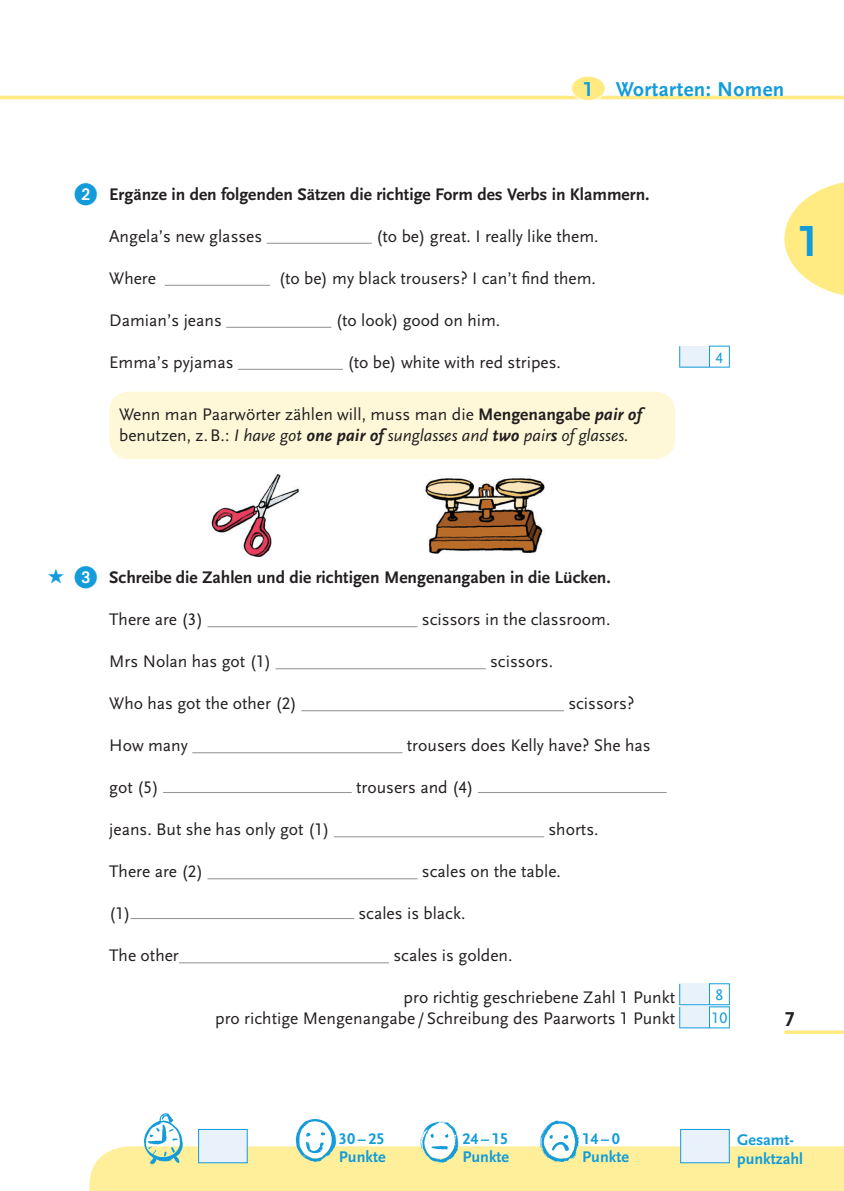
<style>
.page{position:relative;width:844px;height:1191px;background:#fff}
.page>*{position:absolute;margin:0;border:0;box-sizing:border-box;transform-origin:0 0}
.t1{font:700 45.5px "Scala Sans Figures";color:#139cd9}
.t2{font:700 21px "Scala Sans";letter-spacing:.02em;color:#139cd9}
.t3{font:700 21px "Scala Sans Figures";color:#231f20}
.t4{font:17.5px/21px "Scala Sans";color:#231f20}
.t5{font:700 17.5px "Scala Sans";color:#231f20}
.t6{font:700 16.1px/18.2px "Scala Sans";color:#139cd9}
.t7{font:700 16.1px "Scala Sans Figures";color:#139cd9}
.t8{font:15.75px/23.1px "Scala Sans Caps";color:#139cd9}
.s1{font-family:"Scala Sans Figures"}
.s2{font-weight:700}
.s3{font-weight:700;font-style:italic}
.s4{font-style:italic}
.s5{font-family:"Scala Sans Caps"}
</style>
<div class="page">
<hr style="left:0;top:96px;width:843px;height:3px;background:#ffeb82">
<div style="left:571px;top:76px;width:34px;height:25px;background:#ffeb82;border-radius:50%"></div>
<div style="left:570px;top:76px;width:35px;height:25px;border:1px solid #fff;border-radius:50%"></div>
<svg style="left:784px;top:1030px;width:59px;height:4px"></svg>
<svg style="left:784px;top:182px;width:59px;height:113px"></svg>
<hr style="left:267px;top:243px;width:105px;height:1px;background:#939598">
<hr style="left:165px;top:285px;width:105px;height:1px;background:#939598">
<hr style="left:226px;top:327px;width:105px;height:1px;background:#939598">
<hr style="left:238px;top:369px;width:105px;height:1px;background:#939598">
<hr style="left:207px;top:626px;width:210px;height:1px;background:#939598">
<hr style="left:275px;top:668px;width:210px;height:1px;background:#939598">
<hr style="left:301px;top:710px;width:263px;height:1px;background:#939598">
<hr style="left:192px;top:752px;width:210px;height:1px;background:#939598">
<hr style="left:334px;top:836px;width:210px;height:1px;background:#939598">
<hr style="left:207px;top:878px;width:210px;height:1px;background:#939598">
<hr style="left:179px;top:962px;width:210px;height:1px;background:#939598">
<div style="left:109px;top:392px;width:566px;height:67px;background:#fef8d8;border-radius:20px"></div>
<hr style="left:163px;top:792px;width:188px;height:1px;background:#939598">
<hr style="left:478px;top:792px;width:188px;height:1px;background:#939598">
<hr style="left:131px;top:918px;width:223px;height:1px;background:#939598">
<div style="left:679px;top:346px;width:30px;height:21px;background:#e9f2fa"></div>
<svg style="left:679px;top:346px;width:1px;height:21px"></svg>
<hr style="left:679px;top:367px;width:30px;height:1px;background:#139cd9">
<svg style="left:708px;top:346px;width:21px;height:22px"></svg>
<div style="left:679px;top:983px;width:30px;height:21px;background:#e9f2fa"></div>
<hr style="left:679px;top:1004px;width:30px;height:1px;background:#139cd9">
<div style="left:679px;top:1006px;width:30px;height:21px;background:#e9f2fa"></div>
<svg style="left:679px;top:983px;width:1px;height:44px"></svg>
<hr style="left:679px;top:1027px;width:30px;height:1px;background:#139cd9">
<svg style="left:708px;top:983px;width:21px;height:45px"></svg>
<img style="left:159px;top:1113px;width:15px;height:8px">
<img style="left:306px;top:1118px;width:18px;height:3px">
<img style="left:211px;top:473px;width:88px;height:84px">
<img style="left:425px;top:478px;width:120px;height:76px">
<svg style="left:89px;top:1121px;width:755px;height:70px"></svg>
<p class="t2" style="left:582px;top:81px;width:203px"><span class="s1">1</span> Wortarten: Nomen</p>
<p class="t5" style="left:109px;top:187px;width:542px">Ergänze in den folgenden Sätzen die richtige Form des Verbs in Klammern.</p>
<p class="t4" style="left:109px;top:226px;width:155px">Angela’s new glasses</p>
<p class="t4" style="left:376px;top:226px;width:224px">(to be) great. I really like them.</p>
<p class="t4" style="left:109px;top:268px;width:48px">Where</p>
<p class="t4" style="left:278px;top:268px;width:319px">(to be) my black trousers? I can’t find them.</p>
<p class="t4" style="left:109px;top:310px;width:114px">Damian’s jeans</p>
<p class="t4" style="left:335px;top:310px;width:166px">(to look) good on him.</p>
<p class="t4" style="left:109px;top:352px;width:126px">Emma’s pyjamas</p>
<p class="t4" style="left:347px;top:352px;width:215px">(to be) white with red stripes.</p>
<p class="t4" style="left:119px;top:404px;width:524px">Wenn man Paarwörter zählen will, muss man die <span class="s2">Mengenangabe</span> <span class="s3">pair of </span>benutzen, z. B.: <span class="s4">I have got</span> <span class="s3">one pair of</span> <span class="s4">sunglasses and</span> <span class="s3">two</span> <span class="s4">pair</span><span class="s3">s</span> <span class="s4">of glasses.</span></p>
<p class="t8" style="left:715px;top:345px;width:9px">4</p>
<h1 class="t1" style="left:797px;top:223px;width:24px">1</h1>
<p class="t5" style="left:109px;top:570px;width:503px">Schreibe die Zahlen und die richtigen Mengenangaben in die Lücken.</p>
<p class="t4" style="left:109px;top:609px;width:95px">There are (<span class="s5">3</span>)</p>
<p class="t4" style="left:422px;top:609px;width:190px">scissors in the classroom.</p>
<p class="t4" style="left:109px;top:651px;width:163px">Mrs Nolan has got (<span class="s5">1</span>)</p>
<p class="t4" style="left:490px;top:651px;width:64px">scissors.</p>
<p class="t4" style="left:109px;top:693px;width:189px">Who has got the other (<span class="s5">2</span>)</p>
<p class="t4" style="left:568px;top:693px;width:67px">scissors?</p>
<p class="t4" style="left:109px;top:735px;width:80px">How many</p>
<p class="t4" style="left:407px;top:735px;width:245px">trousers does Kelly have? She has</p>
<p class="t4" style="left:109px;top:777px;width:51px">got (<span class="s5">5</span>)</p>
<p class="t4" style="left:356px;top:777px;width:119px">trousers and (<span class="s5">4</span>)</p>
<p class="t4" style="left:109px;top:819px;width:222px">jeans. But she has only got (<span class="s5">1</span>)</p>
<p class="t4" style="left:548px;top:819px;width:52px">shorts.</p>
<p class="t4" style="left:109px;top:861px;width:95px">There are (<span class="s5">2</span>)</p>
<p class="t4" style="left:422px;top:861px;width:140px">scales on the table.</p>
<p class="t4" style="left:109px;top:903px;width:23px">(<span class="s5">1</span>)</p>
<p class="t4" style="left:358px;top:903px;width:108px">scales is black.</p>
<p class="t4" style="left:109px;top:945px;width:71px">The other</p>
<p class="t4" style="left:393px;top:945px;width:120px">scales is golden.</p>
<p class="t4" style="left:215px;top:987px;width:461px;text-align:right">pro richtig geschriebene Zahl <span class="s5">1</span> Punkt<br>pro richtige Mengenangabe / Schreibung des Paarworts <span class="s5">1</span> Punkt</p>
<p class="t8" style="left:711px;top:983px;width:17px">8<br>10</p>
<p class="t3" style="left:784px;top:1010px;width:12px">7</p>
<p class="t7" style="left:339px;top:1132px;width:47px">30 – 25</p>
<p class="t6" style="left:339px;top:1149px;width:48px">Punkte</p>
<p class="t7" style="left:462px;top:1132px;width:47px">24 – 15</p>
<p class="t6" style="left:462px;top:1149px;width:48px">Punkte</p>
<p class="t7" style="left:582px;top:1132px;width:39px">14 – 0</p>
<p class="t6" style="left:582px;top:1149px;width:48px">Punkte</p>
<p class="t6" style="left:736px;top:1132px;width:68px">Gesamt&shy;punktzahl</p>
</div>
